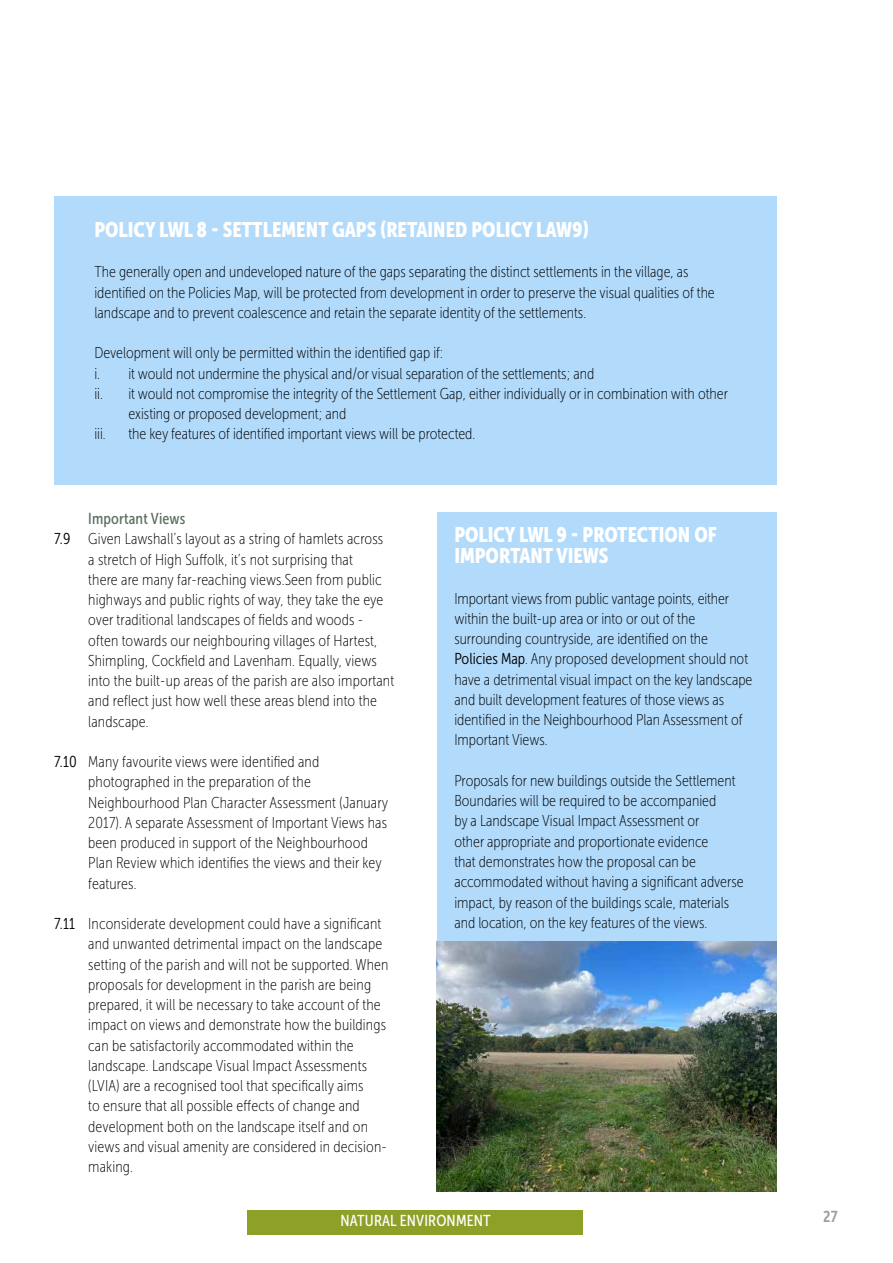
<style>
.page{position:relative;width:893px;height:1263px;background:#fff}
.page>*{position:absolute;margin:0;border:0;box-sizing:border-box;transform-origin:0 0}
.t1{font:21px/21px "Museo Sans Cond 900";color:#fff}
.t2{font:15.75px/20.2px "Museo Sans Cond 100";color:#000}
.t3{font:15.75px "Museo Sans Cond 500";letter-spacing:.01em;color:#fff}
.t4{font:15.75px "Museo Sans Cond 500";letter-spacing:.01em;color:#59705e}
.t5{font:15.75px "Museo Sans Cond 700";color:#a19c96}
.s1{font-family:"Museo Sans Cond 300"}
</style>
<div class="page">
<div style="left:247px;top:1210px;width:336px;height:24px;background:#8fa028"></div>
<div style="left:54px;top:196px;width:723px;height:289px;background:#b1dafb"></div>
<div style="left:437px;top:512px;width:340px;height:430px;background:#b1dafb"></div>
<img style="left:437px;top:942px;width:340px;height:249px">
<h1 class="t1" style="left:94px;top:219px;width:496px">POLICY LWL 8 - SETTLEMENT GAPS (RETAINED POLICY LAW9)</h1>
<p class="t2" style="left:94px;top:262px;width:622px">The generally open and undeveloped nature of the gaps separating the distinct settlements in the village, as identified on the Policies Map, will be protected from development in order to preserve the visual qualities of the landscape and to prevent coalescence and retain the separate identity of the settlements.</p>
<p class="t2" style="left:94px;top:343px;width:350px">Development will only be permitted within the identified gap if:</p>
<p class="t2" style="left:94px;top:363px;width:501px">i. it would not undermine the physical and/or visual separation of the settlements; and</p>
<p class="t2" style="left:94px;top:384px;width:635px">ii. it would not compromise the integrity of the Settlement Gap, either individually or in combination with other</p>
<p class="t2" style="left:128px;top:404px;width:219px">existing or proposed development; and</p>
<p class="t2" style="left:94px;top:424px;width:13px">iii.</p>
<p class="t2" style="left:128px;top:424px;width:348px">the key features of identified important views will be protected.</p>
<p class="t4" style="left:88px;top:510px;width:99px">Important Views</p>
<p class="t2" style="left:88px;top:529px;width:307px;text-indent:-34px"><span class="s1">7.9</span> Given Lawshall’s layout as a string of hamlets across<br>a stretch of High Suffolk, it’s not surprising that<br>there are many far-reaching views.Seen from public highways and public rights of way, they take the eye over traditional landscapes of fields and woods - often towards our neighbouring villages of Hartest, Shimpling, Cockfield and Lavenham. Equally, views into the built-up areas of the parish are also important and reflect just how well these areas blend into the landscape.</p>
<p class="t2" style="left:88px;top:752px;width:302px;text-indent:-34px"><span class="s1">7.10</span> Many favourite views were identified and photographed in the preparation of the Neighbourhood Plan Character Assessment (January 2017). A separate Assessment of Important Views has been produced in support of the Neighbourhood Plan Review which identifies the views and their key features.</p>
<p class="t2" style="left:88px;top:914px;width:302px;text-indent:-34px"><span class="s1">7.11</span> Inconsiderate development could have a significant and unwanted detrimental impact on the landscape setting of the parish and will not be supported. When proposals for development in the parish are being prepared, it will be necessary to take account of the impact on views and demonstrate how the buildings can be satisfactorily accommodated within the landscape. Landscape Visual Impact Assessments (LVIA) are a recognised tool that specifically aims<br>to ensure that all possible effects of change and development both on the landscape itself and on views and visual amenity are considered in decision&shy;making.</p>
<h1 class="t1" style="left:454px;top:524px;width:264px">POLICY LWL 9 - PROTECTION OF<br>IMPORTANT VIEWS</h1>
<p class="t2" style="left:454px;top:588px;width:300px">Important views from public vantage points, either within the built-up area or into or out of the surrounding countryside, are identified on the <span class="s1">Policies Map</span>. Any proposed development should not have a detrimental visual impact on the key landscape and built development features of those views as identified in the Neighbourhood Plan Assessment of Important Views.</p>
<p class="t2" style="left:454px;top:771px;width:291px">Proposals for new buildings outside the Settlement Boundaries will be required to be accompanied<br>by a Landscape Visual Impact Assessment or<br>other appropriate and proportionate evidence<br>that demonstrates how the proposal can be accommodated without having a significant adverse impact, by reason of the buildings scale, materials and location, on the key features of the views.</p>
<p class="t3" style="left:340px;top:1212px;width:152px">NATURAL ENVIRONMENT</p>
<p class="t5" style="left:823px;top:1207px;width:16px">27</p>
</div>
